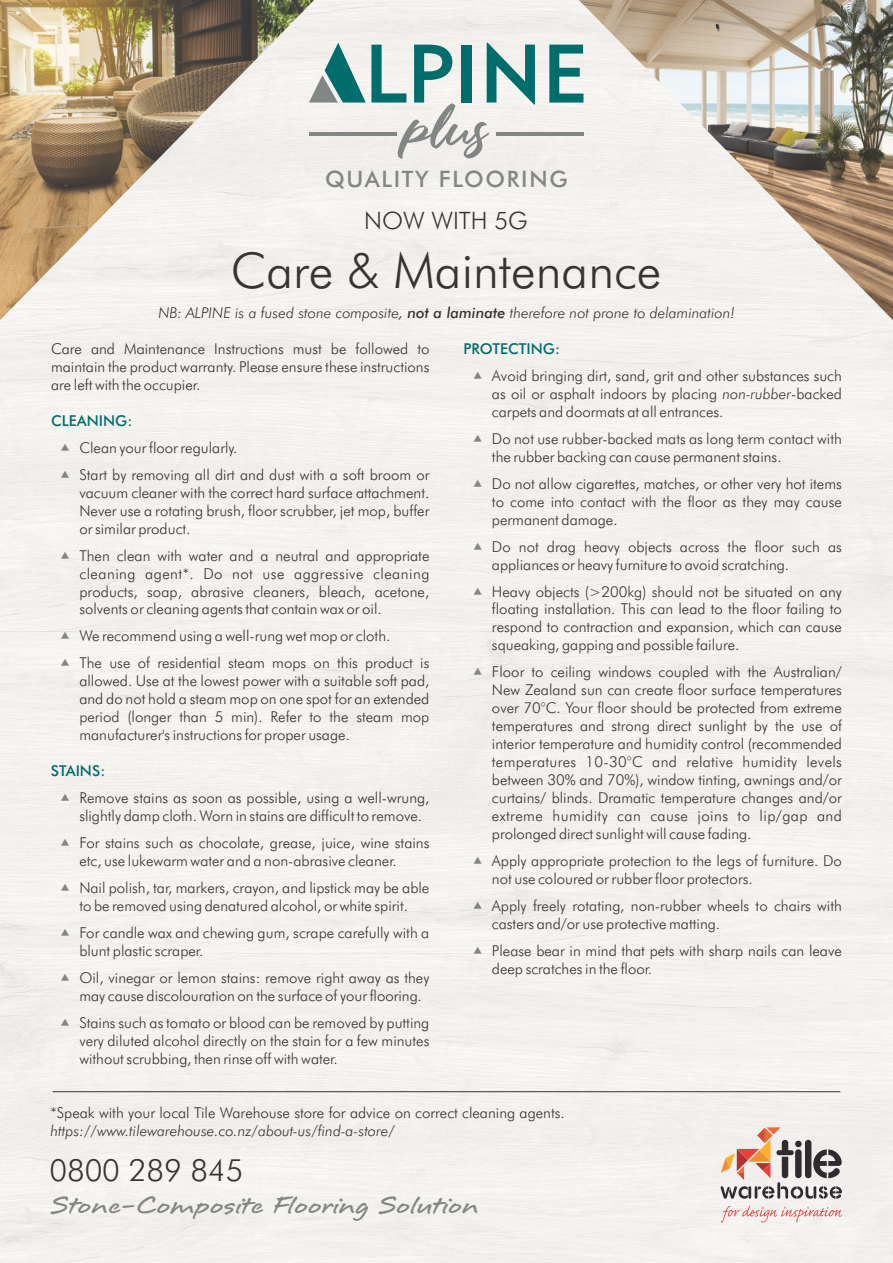
<style>
.page{position:relative;width:893px;height:1263px;background:#f3f1ee}
.page>*{position:absolute;margin:0;border:0;box-sizing:border-box;transform-origin:0 0}
.t1{font:52.95px "Fair Prosper";color:#828685}
.t2{font:300 49.5px "Futura BT";color:#373435}
.t3{font:700 33px "Longhand";color:#828685}
.t4{font:300 30.6px "Futura BT";color:#373435}
.t5{font:300 24px "Futura BT";color:#373435}
.t6{font:500 22.65px "Futura BT";letter-spacing:.075em;color:#828685}
.t7{font:300 15px/18px "Futura BT";color:#373435}
.t8{font:italic 300 15px "Futura BT";color:#373435}
.t9{font:500 15px "Futura BT";color:#006d6d}
.s1{font-weight:500}
.s2{font-style:italic}
</style>
<div class="page">
<img style="left:0;top:0;width:323px;height:329px">
<img style="left:570px;top:0;width:323px;height:329px">
<svg style="left:721px;top:1127px;width:121px;height:72px;background:#c6b6b0"></svg>
<svg style="left:721px;top:1205px;width:121px;height:18px"></svg>
<hr style="left:53px;top:1091px;width:787px;height:1px;background:#373435">
<svg style="left:309px;top:43px;width:97px;height:60px"></svg>
<svg style="left:414px;top:45px;width:38px;height:58px"></svg>
<div style="left:462px;top:45px;width:10px;height:58px;background:#006d6d"></div>
<svg style="left:487px;top:43px;width:48px;height:61px"></svg>
<svg style="left:549px;top:45px;width:34px;height:58px"></svg>
<hr style="left:496px;top:132px;width:88px;height:4px;background:#828685">
<hr style="left:309px;top:132px;width:88px;height:4px;background:#828685">
<svg style="left:61px;top:443px;width:8px;height:7px"></svg>
<svg style="left:61px;top:470px;width:8px;height:7px"></svg>
<svg style="left:61px;top:551px;width:8px;height:7px"></svg>
<svg style="left:61px;top:632px;width:8px;height:7px"></svg>
<svg style="left:61px;top:659px;width:8px;height:7px"></svg>
<svg style="left:61px;top:794px;width:8px;height:7px"></svg>
<svg style="left:61px;top:839px;width:8px;height:7px"></svg>
<svg style="left:61px;top:884px;width:8px;height:7px"></svg>
<svg style="left:61px;top:929px;width:8px;height:7px"></svg>
<svg style="left:61px;top:974px;width:8px;height:7px"></svg>
<svg style="left:61px;top:1019px;width:8px;height:7px"></svg>
<svg style="left:474px;top:371px;width:8px;height:7px"></svg>
<svg style="left:474px;top:434px;width:8px;height:7px"></svg>
<svg style="left:474px;top:479px;width:8px;height:7px"></svg>
<svg style="left:474px;top:542px;width:8px;height:7px"></svg>
<svg style="left:474px;top:587px;width:8px;height:7px"></svg>
<svg style="left:474px;top:668px;width:8px;height:7px"></svg>
<svg style="left:474px;top:857px;width:8px;height:7px"></svg>
<svg style="left:474px;top:902px;width:8px;height:7px"></svg>
<svg style="left:474px;top:947px;width:8px;height:7px"></svg>
<h1 class="t1" style="left:405px;top:102px;width:84px">plus</h1>
<h3 class="t6" style="left:325px;top:169px;width:244px">QUALITY FLOORING</h3>
<h3 class="t5" style="left:364px;top:211px;width:165px">NOW WITH 5G</h3>
<h2 class="t2" style="left:231px;top:250px;width:432px">Care &amp; Maintenance</h2>
<p class="t8" style="left:158px;top:306px;width:578px">NB: ALPINE is a fused stone composite, <span class="s1">not a laminate</span> therefore not prone to delamination!</p>
<p class="t7" style="left:51px;top:341px;width:380px;text-align:justify">Care and Maintenance Instructions must be followed to maintain the product warranty. Please ensure these instructions are left with the occupier.</p>
<p class="t9" style="left:51px;top:414px;width:83px">CLEANING:</p>
<p class="t7" style="left:79px;top:435px;width:352px;line-height:27px">Clean your floor regularly.<br>Start by removing all dirt and dust with a soft broom or</p>
<p class="t7" style="left:79px;top:485px;width:352px;text-align:justify">vacuum cleaner with the correct hard surface attachment.<br>Never use a rotating brush, floor scrubber, jet mop, buffer or similar product.</p>
<p class="t7" style="left:79px;top:548px;width:352px;text-align:justify">Then clean with water and a neutral and appropriate cleaning agent*. Do not use aggressive cleaning products, soap, abrasive cleaners, bleach, acetone, solvents or cleaning agents that contain wax or oil.</p>
<p class="t7" style="left:79px;top:624px;width:352px;line-height:27px">We recommend using a well-rung wet mop or cloth.<br>The use of residential steam mops on this product is</p>
<p class="t7" style="left:79px;top:673px;width:352px;text-align:justify">allowed. Use at the lowest power with a suitable soft pad, and do not hold a steam mop on one spot for an extended period (longer than 5 min). Refer to the steam mop manufacturer's instructions for proper usage.</p>
<p class="t9" style="left:51px;top:765px;width:56px">STAINS:</p>
<p class="t7" style="left:79px;top:790px;width:352px">Remove stains as soon as possible, using a well-wrung, slightly damp cloth. Worn in stains are difficult to remove.</p>
<p class="t7" style="left:79px;top:835px;width:352px">For stains such as chocolate, grease, juice, wine stains etc, use lukewarm water and a non-abrasive cleaner.</p>
<p class="t7" style="left:79px;top:880px;width:352px">Nail polish, tar, markers, crayon, and lipstick may be able to be removed using denatured alcohol, or white spirit.</p>
<p class="t7" style="left:79px;top:925px;width:352px">For candle wax and chewing gum, scrape carefully with a blunt plastic scraper.</p>
<p class="t7" style="left:79px;top:970px;width:352px">Oil, vinegar or lemon stains: remove right away as they may cause discolouration on the surface of your flooring.</p>
<p class="t7" style="left:79px;top:1015px;width:352px;text-align:justify">Stains such as tomato or blood can be removed by putting very diluted alcohol directly on the stain for a few minutes without scrubbing, then rinse off with water.</p>
<p class="t9" style="left:464px;top:342px;width:98px">PROTECTING:</p>
<p class="t7" style="left:492px;top:368px;width:351px;text-align:justify">Avoid bringing dirt, sand, grit and other substances such as oil or asphalt indoors by placing <span class="s2">non-rubber</span>-backed carpets and doormats at all entrances.</p>
<p class="t7" style="left:492px;top:431px;width:351px">Do not use rubber-backed mats as long term contact with the rubber backing can cause permanent stains.</p>
<p class="t7" style="left:492px;top:476px;width:351px;text-align:justify">Do not allow cigarettes, matches, or other very hot items to come into contact with the floor as they may cause permanent damage.</p>
<p class="t7" style="left:492px;top:539px;width:351px">Do not drag heavy objects across the floor such as appliances or heavy furniture to avoid scratching.</p>
<p class="t7" style="left:492px;top:584px;width:351px;text-align:justify">Heavy objects (&gt;200kg) should not be situated on any floating installation. This can lead to the floor failing to respond to contraction and expansion, which can cause squeaking, gapping and possible failure.</p>
<p class="t7" style="left:492px;top:664px;width:351px;text-align:justify">Floor to ceiling windows coupled with the Australian/ New Zealand sun can create floor surface temperatures over 70°C. Your floor should be protected from extreme temperatures and strong direct sunlight by the use of interior temperature and humidity control (recommended temperatures 10-30°C and relative humidity levels between 30% and 70%), window tinting, awnings and/or curtains/ blinds. Dramatic temperature changes and/or extreme humidity can cause joins to lip/gap and prolonged direct sunlight will cause fading.</p>
<p class="t7" style="left:492px;top:853px;width:351px">Apply appropriate protection to the legs of furniture. Do not use coloured or rubber floor protectors.</p>
<p class="t7" style="left:492px;top:898px;width:351px">Apply freely rotating, non-rubber wheels to chairs with casters and/or use protective matting.</p>
<p class="t7" style="left:492px;top:943px;width:351px">Please bear in mind that pets with sharp nails can leave deep scratches in the floor.</p>
<p class="t7" style="left:51px;top:1105px;width:516px">*Speak with your local Tile Warehouse store for advice on correct cleaning agents.</p>
<p class="t8" style="left:51px;top:1124px;width:346px">https://www.tilewarehouse.co.nz/about-us/find-a-store/</p>
<h3 class="t4" style="left:49px;top:1157px;width:196px">0800 289 845</h3>
<h3 class="t3" style="left:50px;top:1183px;width:430px">Stone-Composite Flooring Solution</h3>
</div>
